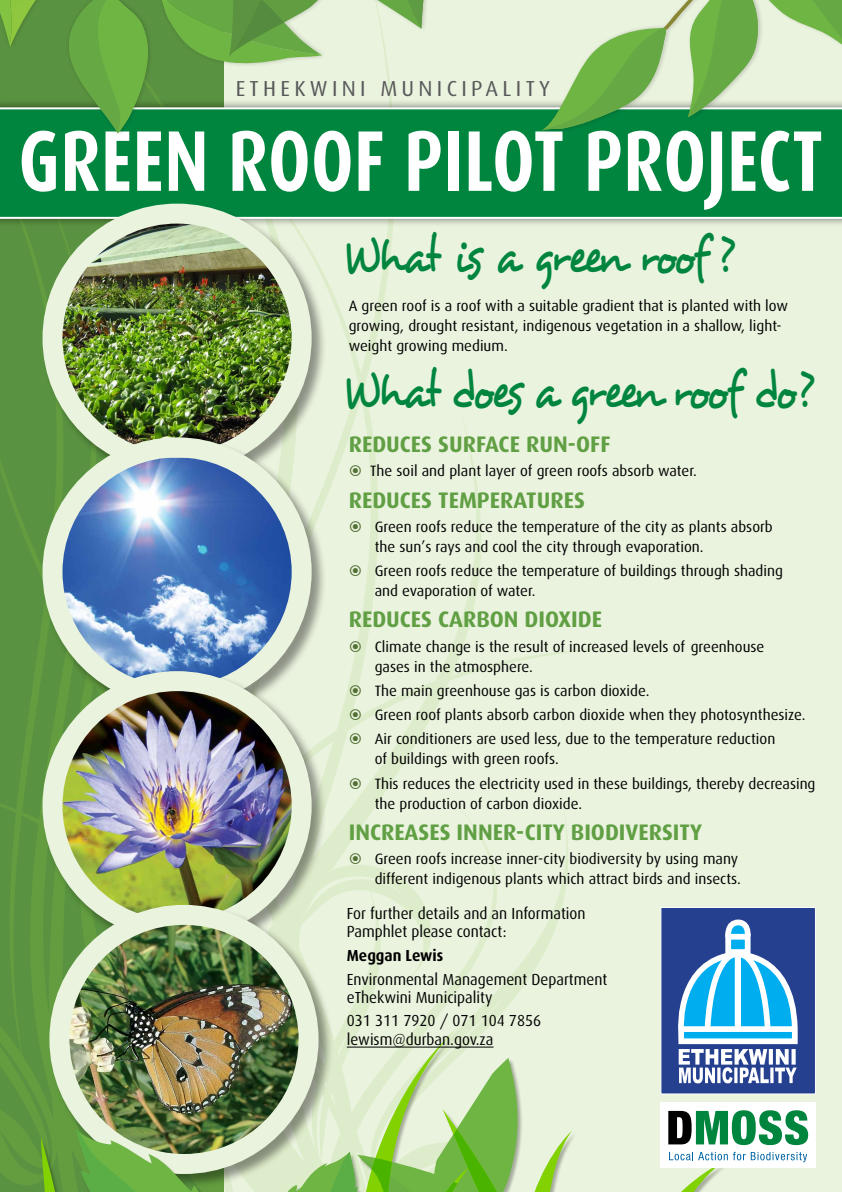
<style>
.page{position:relative;width:842px;height:1192px;background:#eaf3de}
.page>*{position:absolute;margin:0;border:0;box-sizing:border-box;transform-origin:0 0}
.t1{font:700 86.25px "Dax";letter-spacing:.01em;color:#fff;scale:.78 1}
.t2{font:52.5px "Desyrel";letter-spacing:-.08em;color:#00853f;scale:.8 1}
.t3{font:700 22.5px "Dax";color:#609f43}
.t4{font:21.7px "Dax";letter-spacing:.2em;color:#58595b}
.t5{font:16px/18px "Dax";color:#000;scale:.95 1}
.t6{font:700 16px "Dax";color:#000;scale:.95 1}
.t7{font:15px/20px "Dax";color:#000}
</style>
<div class="page">
<svg style="left:326px;top:226px;width:63px;height:181px"></svg>
<svg style="left:326px;top:407px;width:157px;height:446px"></svg>
<div style="left:0;top:290px;width:41px;height:117px;background:#599240"></div>
<div style="left:0;top:99px;width:842px;height:127px;background:#000;opacity:.5"></div>
<div style="left:0;top:137px;width:842px;height:82px;background:#00853f"></div>
<div style="left:0;top:0;width:842px;height:137px;background:#000;opacity:.2"></div>
<svg style="left:0;top:0;width:36px;height:47px"></svg>
<svg style="left:69px;top:0;width:87px;height:134px"></svg>
<svg style="left:162px;top:0;width:161px;height:68px"></svg>
<svg style="left:377px;top:0;width:46px;height:29px"></svg>
<svg style="left:542px;top:0;width:300px;height:131px"></svg>
<div style="left:41px;top:202px;width:285px;height:285px;background:#000;opacity:.4"></div>
<img style="left:53px;top:214px;width:249px;height:222px">
<div style="left:43px;top:204px;width:269px;height:269px;border:20px solid #eaf3de;border-radius:50%"></div>
<div style="left:41px;top:436px;width:285px;height:285px;background:#000;opacity:.4"></div>
<img style="left:223px;top:458px;width:79px;height:212px">
<div style="left:43px;top:437px;width:269px;height:269px;border:20px solid #eaf3de;border-radius:50%"></div>
<div style="left:41px;top:670px;width:285px;height:285px;background:#000;opacity:.4"></div>
<img style="left:223px;top:681px;width:79px;height:223px">
<div style="left:43px;top:671px;width:269px;height:269px;border:20px solid #eaf3de;border-radius:50%"></div>
<img style="left:59px;top:915px;width:250px;height:249px;border-radius:125px">
<div style="left:41px;top:1024px;width:688px;height:168px;background:#000;opacity:.3"></div>
<img style="left:0;top:407px;width:223px;height:785px">
<div style="left:660px;top:907px;width:156px;height:187px;background:#25408f;border:1px solid #fff"></div>
<svg style="left:678px;top:919px;width:120px;height:164px"></svg>
<div style="left:735px;top:954px;width:6px;height:76px;background:#fff"></div>
<div style="left:661px;top:1102px;width:155px;height:66px;background:#fff"></div>
<svg style="left:668px;top:1110px;width:140px;height:35px"></svg>
<svg style="left:588px;top:1152px;width:219px;height:40px"></svg>
<svg style="left:350px;top:465px;width:11px;height:11px"></svg>
<svg style="left:350px;top:521px;width:11px;height:11px"></svg>
<svg style="left:350px;top:565px;width:11px;height:11px"></svg>
<svg style="left:350px;top:641px;width:11px;height:11px"></svg>
<svg style="left:350px;top:685px;width:11px;height:11px"></svg>
<svg style="left:350px;top:709px;width:11px;height:11px"></svg>
<svg style="left:350px;top:733px;width:11px;height:11px"></svg>
<svg style="left:350px;top:778px;width:11px;height:11px"></svg>
<svg style="left:270px;top:853px;width:302px;height:339px"></svg>
<h3 class="t4" style="left:236px;top:76px;width:316px">ETHEKWINI MUNICIPALITY</h3>
<h1 class="t1" style="left:19px;top:112px;width:1033px">GREEN ROOF PILOT PROJECT</h1>
<h2 class="t2" style="left:342px;top:222px;width:489px">What is a green roof ?</h2>
<p class="t7" style="left:349px;top:296px;width:441px">A green roof is a roof with a suitable gradient that is planted with low growing, drought resistant, indigenous vegetation in a shallow, light&shy;weight growing medium.</p>
<h2 class="t2" style="left:342px;top:358px;width:588px">What does a green roof do?</h2>
<h3 class="t3" style="left:349px;top:431px;width:263px">REDUCES SURFACE RUN-OFF</h3>
<p class="t7" style="left:370px;top:461px;width:328px">The soil and plant layer of green roofs absorb water.</p>
<h3 class="t3" style="left:349px;top:487px;width:238px">REDUCES TEMPERATURES</h3>
<p class="t7" style="left:375px;top:517px;width:400px">Green roofs reduce the temperature of the city as plants absorb the sun’s rays and cool the city through evaporation.</p>
<p class="t7" style="left:375px;top:561px;width:410px">Green roofs reduce the temperature of buildings through shading and evaporation of water.</p>
<h3 class="t3" style="left:349px;top:607px;width:255px">REDUCES CARBON DIOXIDE</h3>
<p class="t7" style="left:375px;top:637px;width:391px">Climate change is the result of increased levels of greenhouse gases in the atmosphere.</p>
<p class="t7" style="left:375px;top:679px;width:432px;line-height:24.2px">The main greenhouse gas is carbon dioxide.<br>Green roof plants absorb carbon dioxide when they photosynthesize.<br>Air conditioners are used less, due to the temperature reduction</p>
<p class="t7" style="left:375px;top:747px;width:442px;line-height:24.2px">of buildings with green roofs.<br>This reduces the electricity used in these buildings, thereby decreasing</p>
<p class="t7" style="left:375px;top:794px;width:209px">the production of carbon dioxide.</p>
<h3 class="t3" style="left:349px;top:819px;width:355px">INCREASES INNER-CITY BIODIVERSITY</h3>
<p class="t7" style="left:375px;top:849px;width:368px">Green roofs increase inner-city biodiversity by using many different indigenous plants which attract birds and insects.</p>
<p class="t5" style="left:347px;top:905px;width:253px">For further details and an Information<br>Pamphlet please contact:</p>
<p class="t6" style="left:347px;top:946px;width:103px">Meggan Lewis</p>
<p class="t5" style="left:347px;top:970px;width:276px">Environmental Management Department eThekwini Municipality</p>
<p class="t5" style="left:347px;top:1012px;width:206px;line-height:19px">031 311 7920 / 071 104 7856 lewism@durban.gov.za</p>
</div>
